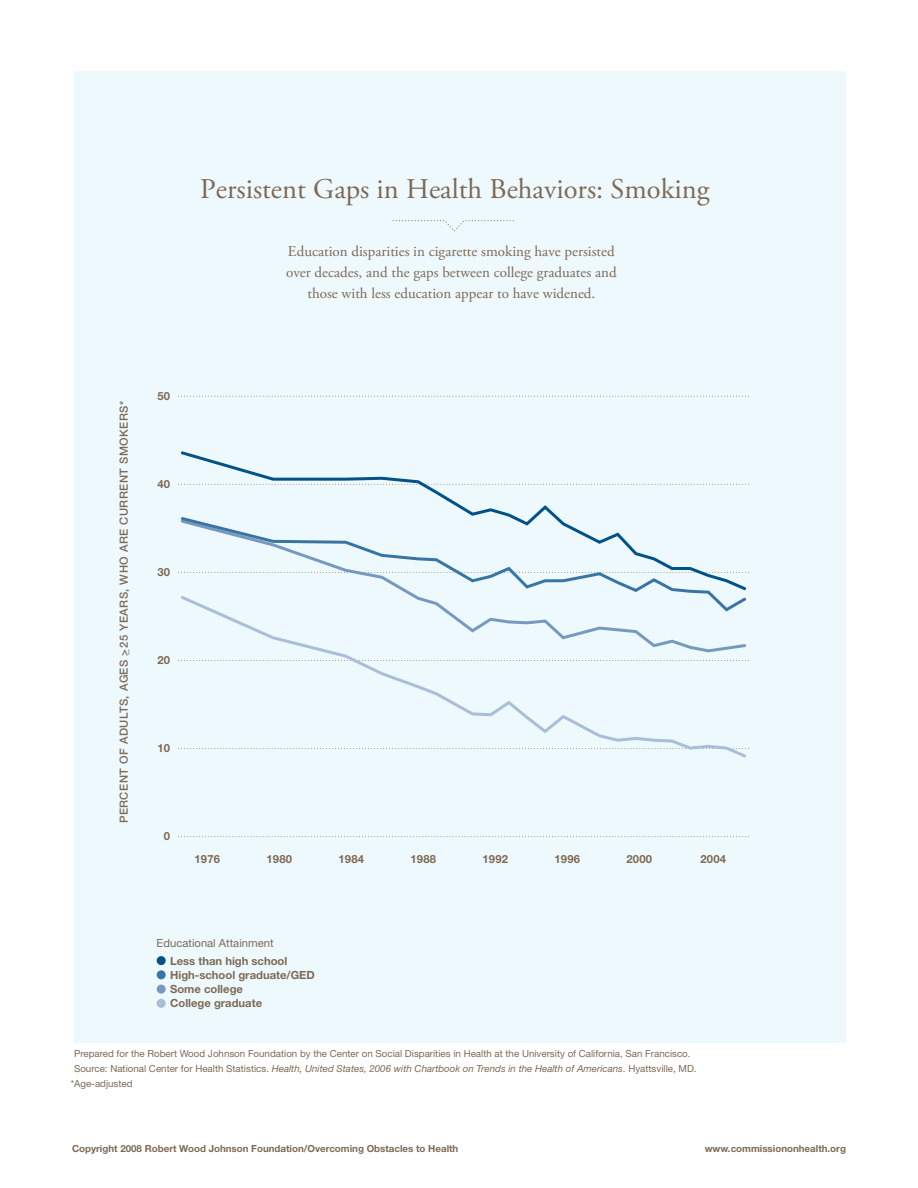
<style>
.page{position:relative;width:918px;height:1188px;background:#fff}
.page>*{position:absolute;margin:0;border:0;box-sizing:border-box;transform-origin:0 0}
.t1{font:28.5px "Adobe Garamond Pro";color:#7d6a55}
.t2{font:15px/21px "Adobe Garamond Pro";color:#7d6a55;text-align:center}
.t3{font:700 11.25px/14.2px "Helvetica Neue";color:#7d6a55}
.t4{font:500 11.25px "Helvetica Neue";letter-spacing:.04em;color:#7d6a55}
.t5{font:11.25px "Helvetica Neue";color:#7d6a55}
.t6{font:9.75px/15px "Helvetica Neue";color:#7d6a55}
.t7{font:700 9.75px "Helvetica Neue";color:#7d6a55}
.s1{font-style:italic}
</style>
<div class="page">
<div style="left:74px;top:71px;width:772px;height:972px;background:#eef9fe"></div>
<svg style="left:181px;top:396px;width:568px;height:1px"></svg>
<svg style="left:181px;top:836px;width:568px;height:1px"></svg>
<svg style="left:392px;top:220px;width:122px;height:12px"></svg>
<div style="left:157px;top:999px;width:9px;height:9px;background:#aabed7;border-radius:50%"></div>
<div style="left:157px;top:985px;width:9px;height:9px;background:#7699bf;border-radius:50%"></div>
<div style="left:157px;top:970px;width:9px;height:9px;background:#3875a5;border-radius:50%"></div>
<div style="left:157px;top:956px;width:9px;height:9px;background:#005288;border-radius:50%"></div>
<svg style="left:178px;top:654px;width:571px;height:104px"></svg>
<svg style="left:214px;top:613px;width:532px;height:41px"></svg>
<svg style="left:181px;top:593px;width:566px;height:20px"></svg>
<svg style="left:180px;top:451px;width:569px;height:142px"></svg>
<h1 class="t1" style="left:200px;top:171px;width:511px">Persistent Gaps in Health Behaviors: Smoking</h1>
<h2 class="t2" style="left:286px;top:241px;width:332px">Education disparities in cigarette smoking have persisted over decades, and the gaps between college graduates and those with less education appear to have widened.</h2>
<p class="t4" style="left:117px;top:823px;width:424px;rotate:-90deg">PERCENT OF ADULTS, AGES &gt;_25 YEARS, WHO ARE CURRENT SMOKERS*</p>
<p class="t3" style="left:158px;top:389px;width:14px">50</p>
<p class="t3" style="left:158px;top:477px;width:14px">40</p>
<p class="t3" style="left:158px;top:565px;width:14px">30</p>
<p class="t3" style="left:158px;top:653px;width:14px">20</p>
<p class="t3" style="left:158px;top:741px;width:14px">10</p>
<p class="t3" style="left:164px;top:829px;width:8px">0</p>
<p class="t3" style="left:194px;top:852px;width:27px">1976</p>
<p class="t3" style="left:266px;top:852px;width:27px">1980</p>
<p class="t3" style="left:338px;top:852px;width:27px">1984</p>
<p class="t3" style="left:410px;top:852px;width:27px">1988</p>
<p class="t3" style="left:482px;top:852px;width:27px">1992</p>
<p class="t3" style="left:554px;top:852px;width:27px">1996</p>
<p class="t3" style="left:626px;top:852px;width:27px">2000</p>
<p class="t3" style="left:700px;top:852px;width:27px">2004</p>
<p class="t5" style="left:157px;top:936px;width:118px">Educational Attainment</p>
<p class="t3" style="left:170px;top:953px;width:146px">Less than high school<br>High-school graduate/GED<br>Some college<br>College graduate</p>
<p class="t6" style="left:74px;top:1046px;width:618px">Prepared for the Robert Wood Johnson Foundation by the Center on Social Disparities in Health at the University of California, San Francisco.</p>
<p class="t6" style="left:71px;top:1061px;width:627px;text-indent:3px">Source: National Center for Health Statistics. <span class="s1">Health, United States, 2006 with Chartbook on Trends in the Health of Americans</span>. Hyattsville, MD. *Age-adjusted</p>
<p class="t7" style="left:72px;top:1142px;width:388px">Copyright 2008 Robert Wood Johnson Foundation/Overcoming Obstacles to Health</p>
<p class="t7" style="left:705px;top:1142px;width:143px">www.commissiononhealth.org</p>
</div>
